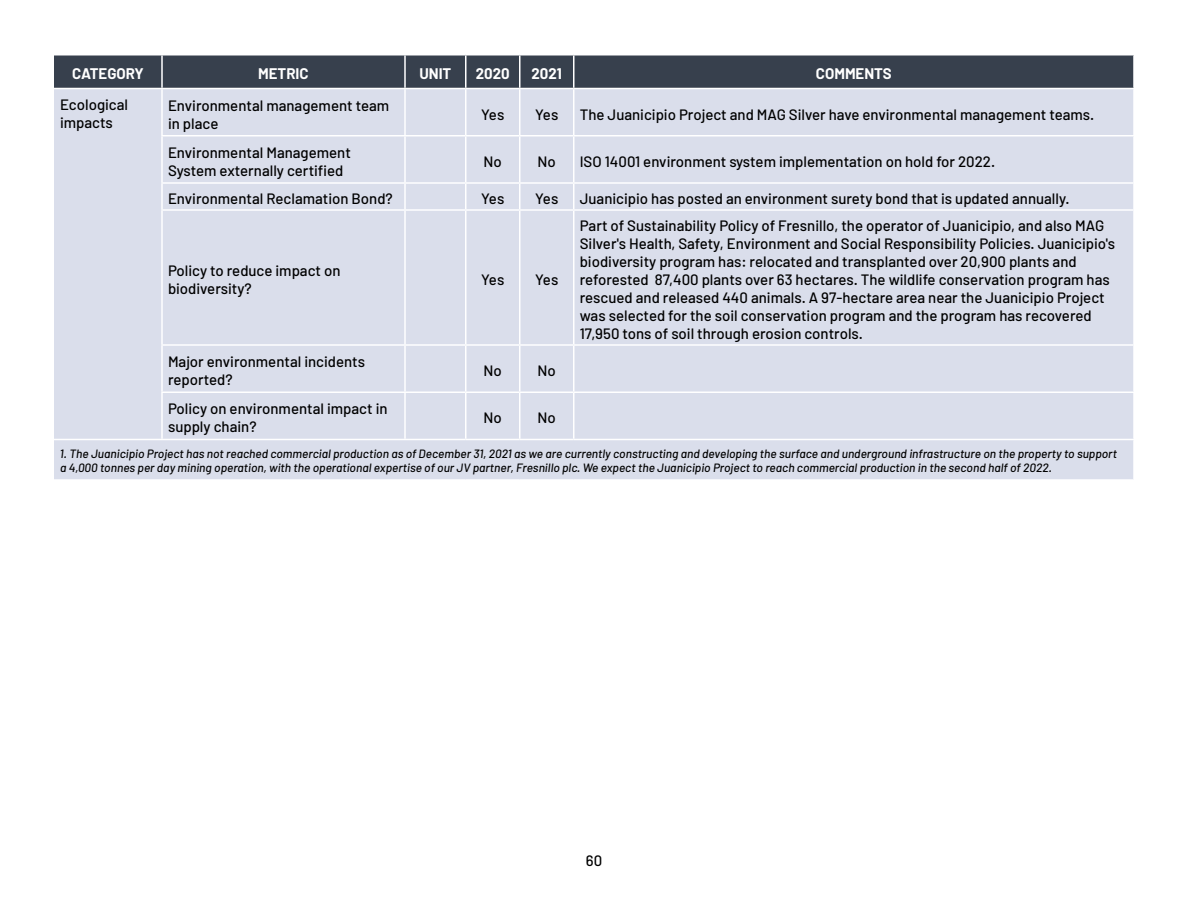
<style>
.page{position:relative;width:1188px;height:918px;background:#fff}
.page>*{position:absolute;margin:0;border:0;box-sizing:border-box;transform-origin:0 0}
.t1{font:500 15px/18px "Barlow";color:#000}
.t2{font:700 15px "Barlow";color:#fff}
.t3{font:italic 500 12px/14.4px "Barlow";color:#000}
</style>
<div class="page">
<div style="left:54px;top:56px;width:1079px;height:32px;background:#37404d"></div>
<div style="left:54px;top:89px;width:1079px;height:390px;background:#dadeeb"></div>
<hr style="left:161px;top:56px;width:2px;height:32px;background:#fff">
<hr style="left:404px;top:56px;width:2px;height:32px;background:#fff">
<hr style="left:465px;top:56px;width:1px;height:32px;background:#fff">
<hr style="left:519px;top:56px;width:1px;height:32px;background:#fff">
<hr style="left:573px;top:56px;width:1px;height:32px;background:#fff">
<hr style="left:161px;top:89px;width:2px;height:46px;background:#fff">
<hr style="left:404px;top:89px;width:2px;height:46px;background:#fff">
<hr style="left:465px;top:89px;width:1px;height:46px;background:#fff">
<hr style="left:519px;top:89px;width:1px;height:46px;background:#fff">
<hr style="left:573px;top:89px;width:1px;height:46px;background:#fff">
<hr style="left:161px;top:135px;width:244px;height:1px;background:#fff">
<hr style="left:161px;top:136px;width:2px;height:46px;background:#fff">
<hr style="left:405px;top:135px;width:61px;height:1px;background:#fff">
<hr style="left:404px;top:136px;width:2px;height:46px;background:#fff">
<hr style="left:466px;top:135px;width:54px;height:1px;background:#fff">
<hr style="left:465px;top:136px;width:1px;height:46px;background:#fff">
<hr style="left:520px;top:135px;width:54px;height:1px;background:#fff">
<hr style="left:519px;top:136px;width:1px;height:46px;background:#fff">
<hr style="left:574px;top:135px;width:561px;height:1px;background:#fff">
<hr style="left:573px;top:136px;width:1px;height:46px;background:#fff">
<hr style="left:161px;top:182px;width:244px;height:2px;background:#fff">
<hr style="left:161px;top:184px;width:2px;height:25px;background:#fff">
<hr style="left:405px;top:182px;width:61px;height:2px;background:#fff">
<hr style="left:404px;top:184px;width:2px;height:25px;background:#fff">
<hr style="left:466px;top:182px;width:54px;height:2px;background:#fff">
<svg style="left:465px;top:184px;width:1px;height:25px"></svg>
<hr style="left:520px;top:182px;width:54px;height:2px;background:#fff">
<svg style="left:519px;top:184px;width:1px;height:25px"></svg>
<hr style="left:574px;top:182px;width:561px;height:2px;background:#fff">
<svg style="left:573px;top:184px;width:1px;height:25px"></svg>
<hr style="left:161px;top:209px;width:244px;height:2px;background:#fff">
<hr style="left:161px;top:211px;width:2px;height:133px;background:#fff">
<hr style="left:405px;top:209px;width:61px;height:2px;background:#fff">
<hr style="left:404px;top:211px;width:2px;height:133px;background:#fff">
<hr style="left:466px;top:209px;width:54px;height:2px;background:#fff">
<hr style="left:465px;top:211px;width:1px;height:133px;background:#fff">
<hr style="left:520px;top:209px;width:54px;height:2px;background:#fff">
<hr style="left:519px;top:211px;width:1px;height:133px;background:#fff">
<hr style="left:574px;top:209px;width:561px;height:2px;background:#fff">
<hr style="left:573px;top:211px;width:1px;height:133px;background:#fff">
<hr style="left:161px;top:344px;width:244px;height:2px;background:#fff">
<hr style="left:161px;top:346px;width:2px;height:46px;background:#fff">
<hr style="left:405px;top:344px;width:61px;height:2px;background:#fff">
<hr style="left:404px;top:346px;width:2px;height:46px;background:#fff">
<hr style="left:466px;top:344px;width:54px;height:2px;background:#fff">
<hr style="left:465px;top:346px;width:1px;height:46px;background:#fff">
<hr style="left:520px;top:344px;width:54px;height:2px;background:#fff">
<hr style="left:519px;top:346px;width:1px;height:46px;background:#fff">
<hr style="left:574px;top:344px;width:561px;height:2px;background:#fff">
<hr style="left:573px;top:346px;width:1px;height:46px;background:#fff">
<hr style="left:161px;top:392px;width:244px;height:1px;background:#fff">
<hr style="left:161px;top:393px;width:2px;height:46px;background:#fff">
<hr style="left:405px;top:392px;width:61px;height:1px;background:#fff">
<hr style="left:404px;top:393px;width:2px;height:46px;background:#fff">
<hr style="left:466px;top:392px;width:54px;height:1px;background:#fff">
<hr style="left:465px;top:393px;width:1px;height:46px;background:#fff">
<hr style="left:520px;top:392px;width:54px;height:1px;background:#fff">
<hr style="left:519px;top:393px;width:1px;height:46px;background:#fff">
<hr style="left:574px;top:392px;width:561px;height:1px;background:#fff">
<hr style="left:573px;top:393px;width:1px;height:46px;background:#fff">
<hr style="left:54px;top:439px;width:108px;height:1px;background:#fff">
<hr style="left:162px;top:439px;width:243px;height:1px;background:#fff">
<hr style="left:405px;top:439px;width:61px;height:1px;background:#fff">
<hr style="left:466px;top:439px;width:54px;height:1px;background:#fff">
<hr style="left:520px;top:439px;width:54px;height:1px;background:#fff">
<hr style="left:574px;top:439px;width:561px;height:1px;background:#fff">
<p class="t2" style="left:72px;top:64px;width:73px">CATEGORY</p>
<p class="t2" style="left:258px;top:64px;width:52px">METRIC</p>
<p class="t2" style="left:419px;top:64px;width:34px">UNIT</p>
<p class="t2" style="left:476px;top:64px;width:35px">2020</p>
<p class="t2" style="left:532px;top:64px;width:32px">2021</p>
<p class="t2" style="left:816px;top:64px;width:77px">COMMENTS</p>
<p class="t1" style="left:60px;top:95px;width:70px">Ecological impacts</p>
<p class="t1" style="left:168px;top:96px;width:223px">Environmental management team in place</p>
<p class="t1" style="left:481px;top:105px;width:25px">Yes</p>
<p class="t1" style="left:535px;top:105px;width:25px">Yes</p>
<p class="t1" style="left:580px;top:105px;width:516px">The Juanicipio Project and MAG Silver have environmental management teams.</p>
<p class="t1" style="left:168px;top:143px;width:184px">Environmental Management<br>System externally certified</p>
<p class="t1" style="left:484px;top:152px;width:20px">No</p>
<p class="t1" style="left:538px;top:152px;width:20px">No</p>
<p class="t1" style="left:580px;top:152px;width:417px">ISO 14001 environment system implementation on hold for 2022.</p>
<p class="t1" style="left:168px;top:189px;width:226px">Environmental Reclamation Bond?</p>
<p class="t1" style="left:481px;top:189px;width:25px">Yes</p>
<p class="t1" style="left:535px;top:189px;width:25px">Yes</p>
<p class="t1" style="left:580px;top:189px;width:491px">Juanicipio has posted an environment surety bond that is updated annually.</p>
<p class="t1" style="left:168px;top:261px;width:174px">Policy to reduce impact on biodiversity?</p>
<p class="t1" style="left:481px;top:270px;width:25px">Yes</p>
<p class="t1" style="left:535px;top:270px;width:25px">Yes</p>
<p class="t1" style="left:580px;top:216px;width:537px">Part of Sustainability Policy of Fresnillo, the operator of Juanicipio, and also MAG Silver's Health, Safety, Environment and Social Responsibility Policies. Juanicipio's biodiversity program has: relocated and transplanted over 20,900 plants and reforested 87,400 plants over 63 hectares. The wildlife conservation program has rescued and released 440 animals. A 97-hectare area near the Juanicipio Project was selected for the soil conservation program and the program has recovered 17,950 tons of soil through erosion controls.</p>
<p class="t1" style="left:168px;top:352px;width:199px">Major environmental incidents reported?</p>
<p class="t1" style="left:484px;top:361px;width:20px">No</p>
<p class="t1" style="left:538px;top:361px;width:20px">No</p>
<p class="t1" style="left:168px;top:400px;width:221px">Policy on environmental impact in supply chain?</p>
<p class="t1" style="left:484px;top:409px;width:20px">No</p>
<p class="t1" style="left:538px;top:409px;width:20px">No</p>
<p class="t3" style="left:60px;top:446px;width:1058px">1. The Juanicipio Project has not reached commercial production as of December 31, 2021 as we are currently constructing and developing the surface and underground infrastructure on the property to support a 4,000 tonnes per day mining operation, with the operational expertise of our JV partner, Fresnillo plc. We expect the Juanicipio Project to reach commercial production in the second half of 2022.</p>
<p class="t1" style="left:586px;top:851px;width:18px">60</p>
</div>
